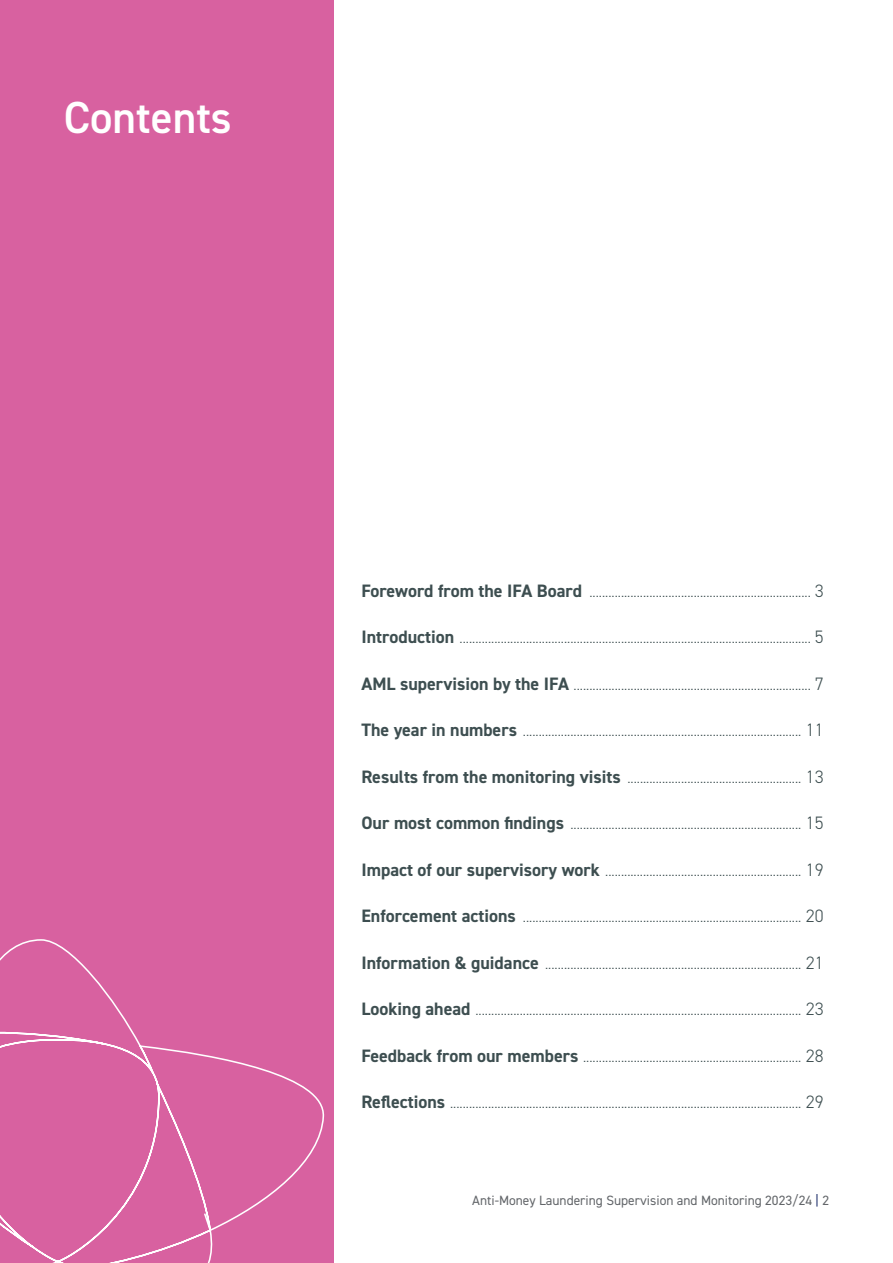
<style>
.page{position:relative;width:893px;height:1263px;background:#fff}
.page>*{position:absolute;margin:0;border:0;box-sizing:border-box;transform-origin:0 0}
.t1{font:600 45px "DIN2014";color:#fff}
.t2{font:300 15px "DIN2014";color:#3d4e50}
.t3{font:13.5px "DIN2014";color:#63666a}
.s1{font-weight:700;font-size:18px}
.s2{font-size:18px}
.s3{color:#192a67}
</style>
<div class="page">
<div style="left:0;top:0;width:333px;height:1263px;background:#d861a0"></div>
<svg style="left:0;top:939px;width:324px;height:324px"></svg>
<h1 class="t1" style="left:64px;top:88px;width:170px">Contents</h1>
<p class="t2" style="left:361px;top:582px;width:464px"><span class="s1">Foreword from the IFA Board</span> ...................................................................... <span class="s2">3</span></p>
<p class="t2" style="left:361px;top:629px;width:464px"><span class="s1">Introduction</span> ............................................................................................................... <span class="s2">5</span></p>
<p class="t2" style="left:361px;top:675px;width:464px"><span class="s1">AML supervision by the IFA</span> ........................................................................... <span class="s2">7</span></p>
<p class="t2" style="left:361px;top:722px;width:464px"><span class="s1">The year in numbers</span> ........................................................................................ <span class="s2">11</span></p>
<p class="t2" style="left:361px;top:768px;width:464px"><span class="s1">Results from the monitoring visits</span> ....................................................... <span class="s2">13</span></p>
<p class="t2" style="left:361px;top:815px;width:464px"><span class="s1">Our most common findings</span> ......................................................................... <span class="s2">15</span></p>
<p class="t2" style="left:361px;top:861px;width:464px"><span class="s1">Impact of our supervisory work</span> .............................................................. <span class="s2">19</span></p>
<p class="t2" style="left:361px;top:908px;width:464px"><span class="s1">Enforcement actions</span> ........................................................................................ <span class="s2">20</span></p>
<p class="t2" style="left:361px;top:954px;width:464px"><span class="s1">Information &amp; guidance</span> ................................................................................. <span class="s2">21</span></p>
<p class="t2" style="left:361px;top:1001px;width:464px"><span class="s1">Looking ahead</span> ....................................................................................................... <span class="s2">23</span></p>
<p class="t2" style="left:361px;top:1047px;width:464px"><span class="s1">Feedback from our members</span> ..................................................................... <span class="s2">28</span></p>
<p class="t2" style="left:361px;top:1094px;width:464px"><span class="s1">Reflections</span> ............................................................................................................... <span class="s2">29</span></p>
<p class="t3" style="left:472px;top:1192px;width:358px">Anti-Money Laundering Supervision and Monitoring 2023/24 <span class="s3">|</span> 2</p>
</div>
